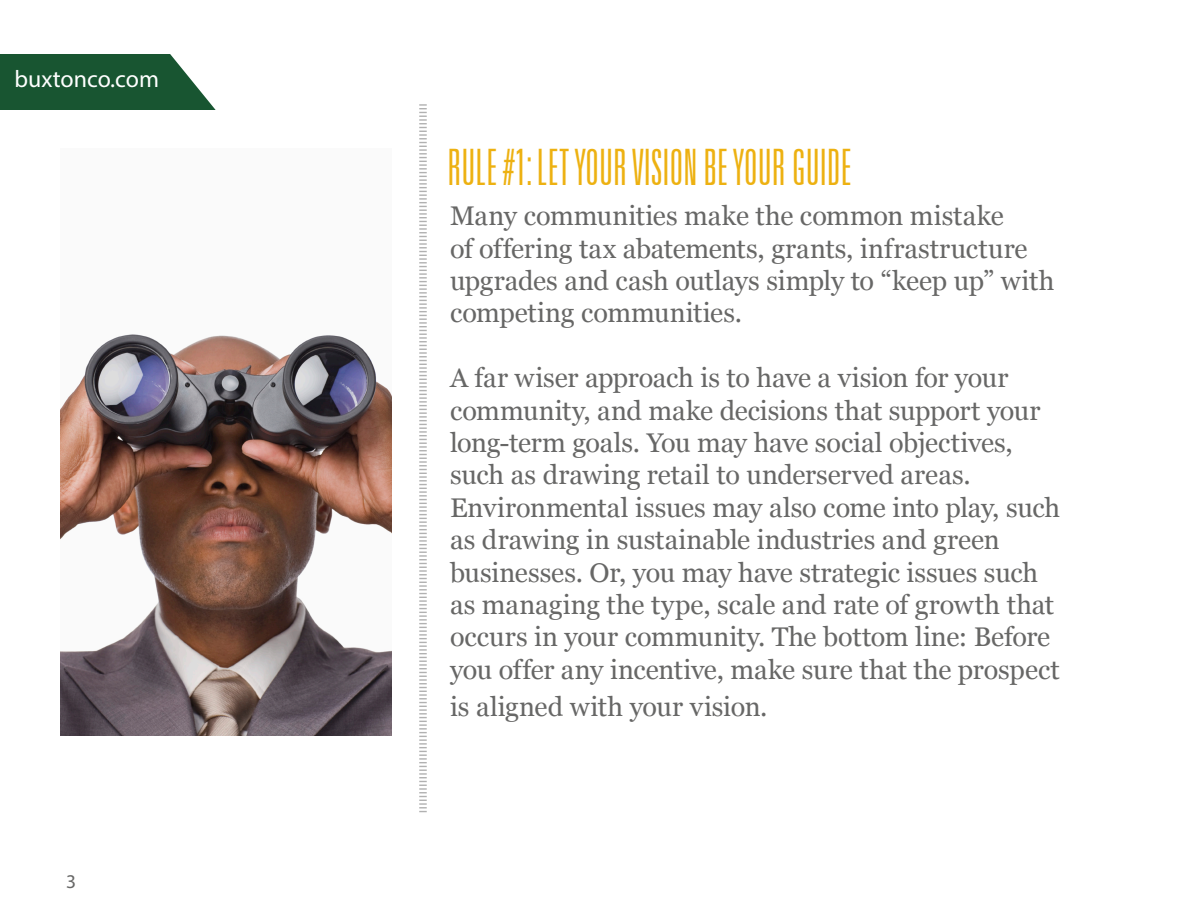
<style>
.page{position:relative;width:1188px;height:918px;background:#fff}
.page>*{position:absolute;margin:0;border:0;box-sizing:border-box;transform-origin:0 0}
.t1{font:300 ultra-condensed 50.4px "Univers LT";color:#edb111;scale:.83 1}
.t2{font:27px/32.4px "Georgia";letter-spacing:-.005em;color:#676766}
.t3{font:24px "Myriad Pro";color:#fff}
.t4{font:19.5px "Myriad Pro";color:#676766}
</style>
<div class="page">
<svg style="left:419px;top:104px;width:8px;height:708px"></svg>
<div style="left:0;top:54px;width:216px;height:56px;background:#185531"></div>
<svg style="left:170px;top:54px;width:46px;height:56px"></svg>
<img style="left:60px;top:334px;width:332px;height:402px">
<p class="t3" style="left:14px;top:64px;width:146px">buxtonco.com</p>
<p class="t4" style="left:66px;top:869px;width:12px">3</p>
<p class="t1" style="left:448px;top:141px;width:488px">RULE #1: LET YOUR VISION BE YOUR GUIDE</p>
<p class="t2" style="left:450px;top:200px;width:606px">Many communities make the common mistake<br>of offering tax abatements, grants, infrastructure upgrades and cash outlays simply to “keep up” with competing communities.</p>
<p class="t2" style="left:450px;top:362px;width:612px">A far wiser approach is to have a vision for your community, and make decisions that support your long-term goals. You may have social objectives, such as drawing retail to underserved areas.<br>Environmental issues may also come into play, such as drawing in sustainable industries and green businesses. Or, you may have strategic issues such as managing the type, scale and rate of growth that occurs in your community. The bottom line: Before you offer any incentive, make sure that the prospect</p>
<p class="t2" style="left:450px;top:691px;width:319px">is aligned with your vision.</p>
</div>
